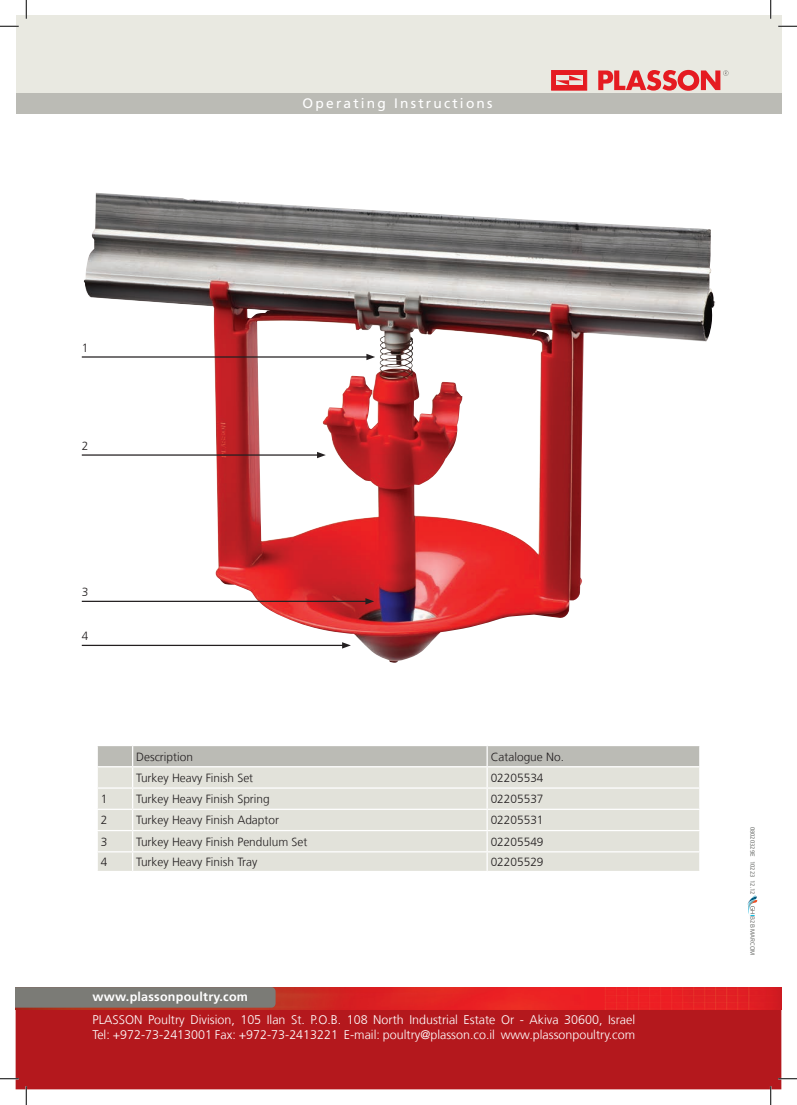
<style>
.page{position:relative;width:797px;height:1105px;background:#fff}
.page>*{position:absolute;margin:0;border:0;box-sizing:border-box;transform-origin:0 0}
.t1{font:13.75px "Frutiger LT Com";letter-spacing:.16em;color:#fff}
.t2{font:300 12.5px/15px "Frutiger LT Com";color:#fff}
.t3{font:700 12.5px "Frutiger LT Com";letter-spacing:.02em;color:#fff}
.t4{font:300 11.88px "Frutiger LT Com";color:#231f20}
.t5{font:6.5px "Fb Spoiler Eng";color:#696b68}
</style>
<div class="page">
<div style="left:16px;top:999px;width:764px;height:90px;background:#b4181d"></div>
<img style="left:16px;top:987px;width:765px;height:22px">
<div style="left:16px;top:16px;width:765px;height:79px;background:#e9e9e1"></div>
<div style="left:16px;top:94px;width:765px;height:20px;background:#bbbbb5"></div>
<div style="left:16px;top:987px;width:259px;height:21px;background:#7b7b76"></div>
<svg style="left:598px;top:70px;width:131px;height:21px"></svg>
<svg style="left:551px;top:71px;width:35px;height:19px"></svg>
<img style="left:83px;top:193px;width:632px;height:470px">
<hr style="left:82px;top:454px;width:237px;height:2px;background:#231f20">
<svg style="left:317px;top:452px;width:9px;height:6px"></svg>
<hr style="left:82px;top:601px;width:285px;height:1px;background:#231f20">
<svg style="left:365px;top:598px;width:9px;height:6px"></svg>
<hr style="left:82px;top:645px;width:262px;height:1px;background:#231f20">
<svg style="left:342px;top:642px;width:9px;height:7px"></svg>
<hr style="left:82px;top:356px;width:286px;height:2px;background:#231f20">
<svg style="left:366px;top:354px;width:9px;height:6px"></svg>
<svg style="left:97px;top:746px;width:603px;height:125px"></svg>
<svg style="left:747px;top:895px;width:10px;height:21px"></svg>
<svg style="left:0;top:25px;width:19px;height:2px"></svg>
<svg style="left:778px;top:25px;width:19px;height:2px"></svg>
<svg style="left:0;top:1078px;width:19px;height:1px"></svg>
<svg style="left:778px;top:1078px;width:19px;height:1px"></svg>
<svg style="left:25px;top:0;width:2px;height:19px"></svg>
<svg style="left:25px;top:1086px;width:2px;height:19px"></svg>
<svg style="left:770px;top:0;width:1px;height:19px"></svg>
<svg style="left:770px;top:1086px;width:1px;height:19px"></svg>
<p class="t1" style="left:302px;top:95px;width:191px">Operating Instructions</p>
<p class="t4" style="left:82px;top:341px;width:8px">1</p>
<p class="t4" style="left:82px;top:439px;width:8px">2</p>
<p class="t4" style="left:82px;top:585px;width:8px">3</p>
<p class="t4" style="left:82px;top:629px;width:8px">4</p>
<p class="t4" style="left:136px;top:750px;width:58px">Description</p>
<p class="t4" style="left:490px;top:750px;width:75px">Catalogue No.</p>
<p class="t4" style="left:136px;top:771px;width:118px">Turkey Heavy Finish Set</p>
<p class="t4" style="left:490px;top:771px;width:54px">02205534</p>
<p class="t4" style="left:101px;top:792px;width:8px">1</p>
<p class="t4" style="left:136px;top:792px;width:135px">Turkey Heavy Finish Spring</p>
<p class="t4" style="left:490px;top:792px;width:54px">02205537</p>
<p class="t4" style="left:101px;top:813px;width:8px">2</p>
<p class="t4" style="left:136px;top:813px;width:144px">Turkey Heavy Finish Adaptor</p>
<p class="t4" style="left:490px;top:813px;width:54px">02205531</p>
<p class="t4" style="left:101px;top:835px;width:8px">3</p>
<p class="t4" style="left:136px;top:835px;width:173px">Turkey Heavy Finish Pendulum Set</p>
<p class="t4" style="left:490px;top:835px;width:54px">02205549</p>
<p class="t4" style="left:101px;top:855px;width:8px">4</p>
<p class="t4" style="left:136px;top:855px;width:123px">Turkey Heavy Finish Tray</p>
<p class="t4" style="left:490px;top:855px;width:54px">02205529</p>
<p class="t5" style="left:755px;top:861px;width:35px;rotate:90deg">10223 12.12</p>
<p class="t5" style="left:755px;top:827px;width:31px;rotate:90deg">08020329E</p>
<p class="t5" style="left:755px;top:916px;width:40px;rotate:90deg">B2B MARCOM</p>
<p class="t3" style="left:92px;top:989px;width:157px">www.plassonpoultry.com</p>
<p class="t2" style="left:92px;top:1013px;width:544px">PLASSON Poultry Division, 105 Ilan St. P.O.B. 108 North Industrial Estate Or - Akiva 30600, Israel<br>Tel: +972-73-2413001 Fax: +972-73-2413221 E-mail: poultry@plasson.co.il www.plassonpoultry.com</p>
</div>
